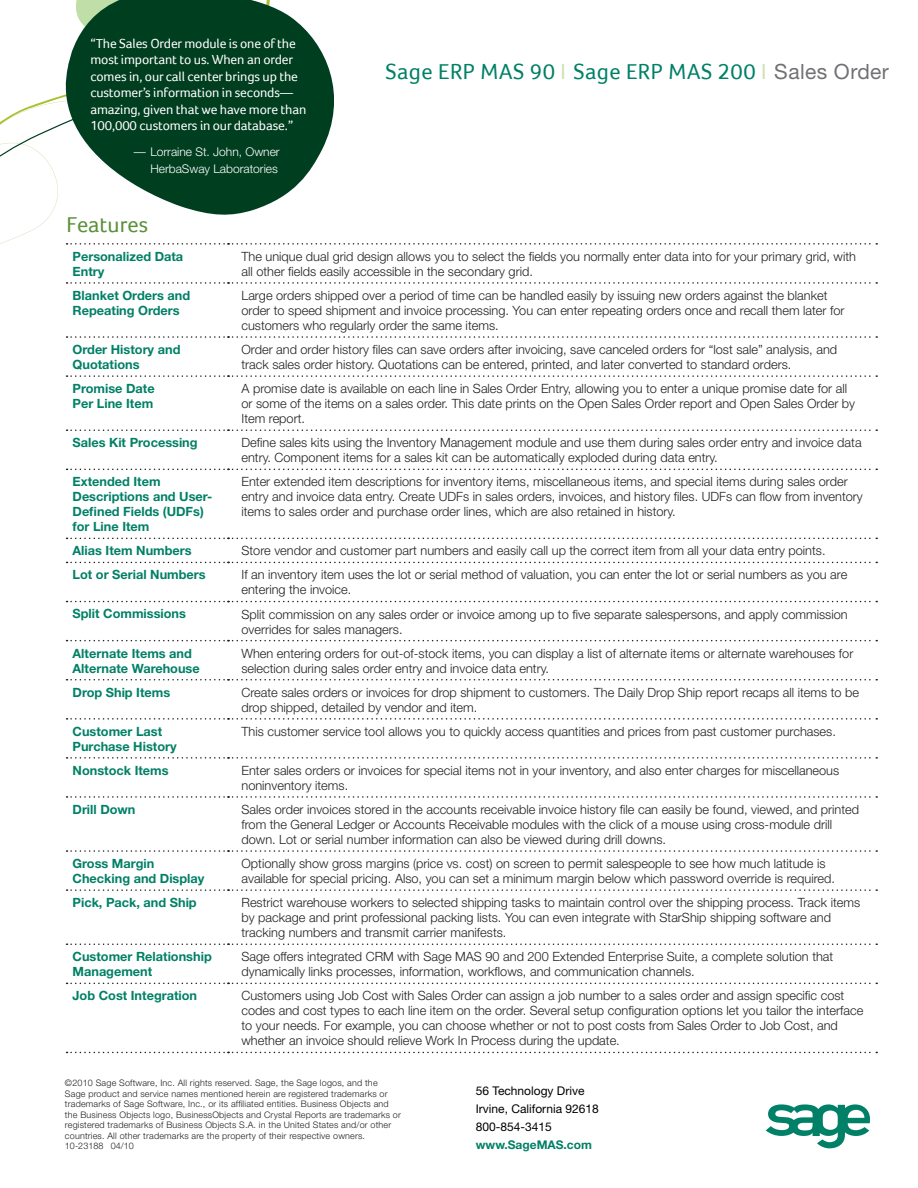
<style>
.page{position:relative;width:918px;height:1188px;background:#fff}
.page>*{position:absolute;margin:0;border:0;box-sizing:border-box;transform-origin:0 0}
.t1{font:22.5px "Foco";letter-spacing:.02em;color:#008066}
.Subhead{font:22.5px "Foco";color:#5a913a}
.Body_Copy{font:13.5px/16.5px "Foco";letter-spacing:-.01em;color:#fff}
.Body_Copy-2{font:300 12.75px/15px "Helvetica Neue";color:#231f20}
.Sidebar{font:700 12.75px/15px "Helvetica Neue";color:#008066}
.t2{font:12px "Helvetica Neue";color:#000}
.Body_Copy-3{font:300 12px/16.5px "Helvetica Neue";color:#fff;text-align:right}
.t3{font:700 12px "Helvetica Neue";color:#008066}
.t4{font:300 9px/10.5px "Helvetica Neue";letter-spacing:.02em;color:#231f20}
.t5{font:300 9px "Helvetica Neue";color:#231f20}
.s1{color:#cfe1b5}
.s2{font-family:"Helvetica Neue";font-size:21px;color:#717074}
</style>
<div class="page">
<svg style="left:766px;top:1104px;width:104px;height:44px"></svg>
<svg style="left:62px;top:0;width:272px;height:215px;fill:#003e20"></svg>
<svg style="left:67px;top:243px;width:810px;height:2px"></svg>
<svg style="left:67px;top:282px;width:810px;height:2px"></svg>
<svg style="left:67px;top:336px;width:810px;height:2px"></svg>
<svg style="left:67px;top:375px;width:810px;height:2px"></svg>
<svg style="left:67px;top:429px;width:810px;height:2px"></svg>
<svg style="left:67px;top:469px;width:810px;height:1px"></svg>
<svg style="left:67px;top:538px;width:810px;height:1px"></svg>
<svg style="left:67px;top:562px;width:810px;height:1px"></svg>
<svg style="left:67px;top:601px;width:810px;height:1px"></svg>
<svg style="left:67px;top:640px;width:810px;height:1px"></svg>
<svg style="left:67px;top:679px;width:810px;height:1px"></svg>
<svg style="left:67px;top:718px;width:810px;height:2px"></svg>
<svg style="left:67px;top:757px;width:810px;height:2px"></svg>
<svg style="left:67px;top:796px;width:810px;height:2px"></svg>
<svg style="left:67px;top:850px;width:810px;height:2px"></svg>
<svg style="left:67px;top:889px;width:810px;height:2px"></svg>
<svg style="left:67px;top:944px;width:810px;height:1px"></svg>
<svg style="left:67px;top:983px;width:810px;height:1px"></svg>
<svg style="left:67px;top:1052px;width:810px;height:1px"></svg>
<p class="Body_Copy" style="left:90px;top:35px;width:218px">“The Sales Order module is one of the most important to us. When an order comes in, our call center brings up the customer’s information in seconds— amazing, given that we have more than 100,000 customers in our database.”</p>
<p class="Body_Copy-3" style="left:134px;top:143px;width:147px">— Lorraine St. John, Owner<br>HerbaSway Laboratories</p>
<p class="Subhead" style="left:66px;top:211px;width:83px">Features</p>
<p class="t1" style="left:386px;top:59px;width:505px">Sage ERP MAS 90 <span class="s1">I</span> Sage ERP MAS 200 <span class="s1">I</span> <span class="s2">Sales Order</span></p>
<p class="Sidebar" style="left:73px;top:249px;width:112px">Personalized Data<br>Entry</p>
<p class="Body_Copy-2" style="left:242px;top:249px;width:616px">The unique dual grid design allows you to select the fields you normally enter data into for your primary grid, with all other fields easily accessible in the secondary grid.</p>
<p class="Sidebar" style="left:73px;top:288px;width:119px">Blanket Orders and<br>Repeating Orders</p>
<p class="Body_Copy-2" style="left:242px;top:288px;width:605px">Large orders shipped over a period of time can be handled easily by issuing new orders against the blanket order to speed shipment and invoice processing. You can enter repeating orders once and recall them later for customers who regularly order the same items.</p>
<p class="Sidebar" style="left:73px;top:342px;width:109px">Order History and<br>Quotations</p>
<p class="Body_Copy-2" style="left:242px;top:342px;width:597px">Order and order history files can save orders after invoicing, save canceled orders for “lost sale” analysis, and track sales order history. Quotations can be entered, printed, and later converted to standard orders.</p>
<p class="Sidebar" style="left:73px;top:381px;width:84px">Promise Date<br>Per Line Item</p>
<p class="Body_Copy-2" style="left:242px;top:381px;width:615px">A promise date is available on each line in Sales Order Entry, allowing you to enter a unique promise date for all or some of the items on a sales order. This date prints on the Open Sales Order report and Open Sales Order by<br>Item report.</p>
<p class="Sidebar" style="left:73px;top:435px;width:127px">Sales Kit Processing</p>
<p class="Body_Copy-2" style="left:242px;top:435px;width:622px">Define sales kits using the Inventory Management module and use them during sales order entry and invoice data entry. Component items for a sales kit can be automatically exploded during data entry.</p>
<p class="Sidebar" style="left:73px;top:474px;width:141px">Extended Item<br>Descriptions and User-<br>Defined Fields (UDFs) for Line Item</p>
<p class="Body_Copy-2" style="left:242px;top:474px;width:623px">Enter extended item descriptions for inventory items, miscellaneous items, and special items during sales order entry and invoice data entry. Create UDFs in sales orders, invoices, and history files. UDFs can flow from inventory items to sales order and purchase order lines, which are also retained in history.</p>
<p class="Sidebar" style="left:73px;top:543px;width:121px">Alias Item Numbers</p>
<p class="Body_Copy-2" style="left:242px;top:543px;width:586px">Store vendor and customer part numbers and easily call up the correct item from all your data entry points.</p>
<p class="Sidebar" style="left:73px;top:567px;width:135px">Lot or Serial Numbers</p>
<p class="Body_Copy-2" style="left:242px;top:567px;width:607px">If an inventory item uses the lot or serial method of valuation, you can enter the lot or serial numbers as you are entering the invoice.</p>
<p class="Sidebar" style="left:73px;top:606px;width:115px">Split Commissions</p>
<p class="Body_Copy-2" style="left:242px;top:606px;width:608px">Split commission on any sales order or invoice among up to five separate salespersons, and apply commission overrides for sales managers.</p>
<p class="Sidebar" style="left:73px;top:645px;width:129px">Alternate Items and<br>Alternate Warehouse</p>
<p class="Body_Copy-2" style="left:242px;top:645px;width:613px">When entering orders for out-of-stock items, you can display a list of alternate items or alternate warehouses for selection during sales order entry and invoice data entry.</p>
<p class="Sidebar" style="left:73px;top:684px;width:99px">Drop Ship Items</p>
<p class="Body_Copy-2" style="left:242px;top:684px;width:619px">Create sales orders or invoices for drop shipment to customers. The Daily Drop Ship report recaps all items to be drop shipped, detailed by vendor and item.</p>
<p class="Sidebar" style="left:73px;top:723px;width:106px">Customer Last<br>Purchase History</p>
<p class="Body_Copy-2" style="left:242px;top:724px;width:596px">This customer service tool allows you to quickly access quantities and prices from past customer purchases.</p>
<p class="Sidebar" style="left:73px;top:762px;width:98px">Nonstock Items</p>
<p class="Body_Copy-2" style="left:242px;top:763px;width:599px">Enter sales orders or invoices for special items not in your inventory, and also enter charges for miscellaneous noninventory items.</p>
<p class="Sidebar" style="left:73px;top:802px;width:64px">Drill Down</p>
<p class="Body_Copy-2" style="left:242px;top:802px;width:619px">Sales order invoices stored in the accounts receivable invoice history file can easily be found, viewed, and printed from the General Ledger or Accounts Receivable modules with the click of a mouse using cross-module drill down. Lot or serial number information can also be viewed during drill downs.</p>
<p class="Sidebar" style="left:73px;top:856px;width:133px">Gross Margin<br>Checking and Display</p>
<p class="Body_Copy-2" style="left:242px;top:856px;width:595px">Optionally show gross margins (price vs. cost) on screen to permit salespeople to see how much latitude is available for special pricing. Also, you can set a minimum margin below which password override is required.</p>
<p class="Sidebar" style="left:73px;top:895px;width:126px">Pick, Pack, and Ship</p>
<p class="Body_Copy-2" style="left:242px;top:895px;width:620px">Restrict warehouse workers to selected shipping tasks to maintain control over the shipping process. Track items by package and print professional packing lists. You can even integrate with StarShip shipping software and tracking numbers and transmit carrier manifests.</p>
<p class="Sidebar" style="left:73px;top:949px;width:141px">Customer Relationship<br>Management</p>
<p class="Body_Copy-2" style="left:242px;top:949px;width:593px">Sage offers integrated CRM with Sage MAS 90 and 200 Extended Enterprise Suite, a complete solution that dynamically links processes, information, workflows, and communication channels.</p>
<p class="Sidebar" style="left:73px;top:988px;width:126px">Job Cost Integration</p>
<p class="Body_Copy-2" style="left:242px;top:988px;width:623px">Customers using Job Cost with Sales Order can assign a job number to a sales order and assign specific cost codes and cost types to each line item on the order. Several setup configuration options let you tailor the interface to your needs. For example, you can choose whether or not to post costs from Sales Order to Job Cost, and whether an invoice should relieve Work In Process during the update.</p>
<p class="t4" style="left:65px;top:1078px;width:337px">©2010 Sage Software, Inc. All rights reserved. Sage, the Sage logos, and the<br>Sage product and service names mentioned herein are registered trademarks or trademarks of Sage Software, Inc., or its affiliated entities. Business Objects and the Business Objects logo, BusinessObjects and Crystal Reports are trademarks or registered trademarks of Business Objects S.A. in the United States and/or other countries. All other trademarks are the property of their respective owners.</p>
<p class="t5" style="left:65px;top:1141px;width:70px">10-23188 04/10</p>
<p class="t2" style="left:476px;top:1083px;width:110px">56 Technology Drive</p>
<p class="t2" style="left:476px;top:1101px;width:125px">Irvine, California 92618</p>
<p class="t2" style="left:476px;top:1119px;width:78px">800-854-3415</p>
<p class="t3" style="left:476px;top:1137px;width:118px">www.SageMAS.com</p>
</div>
